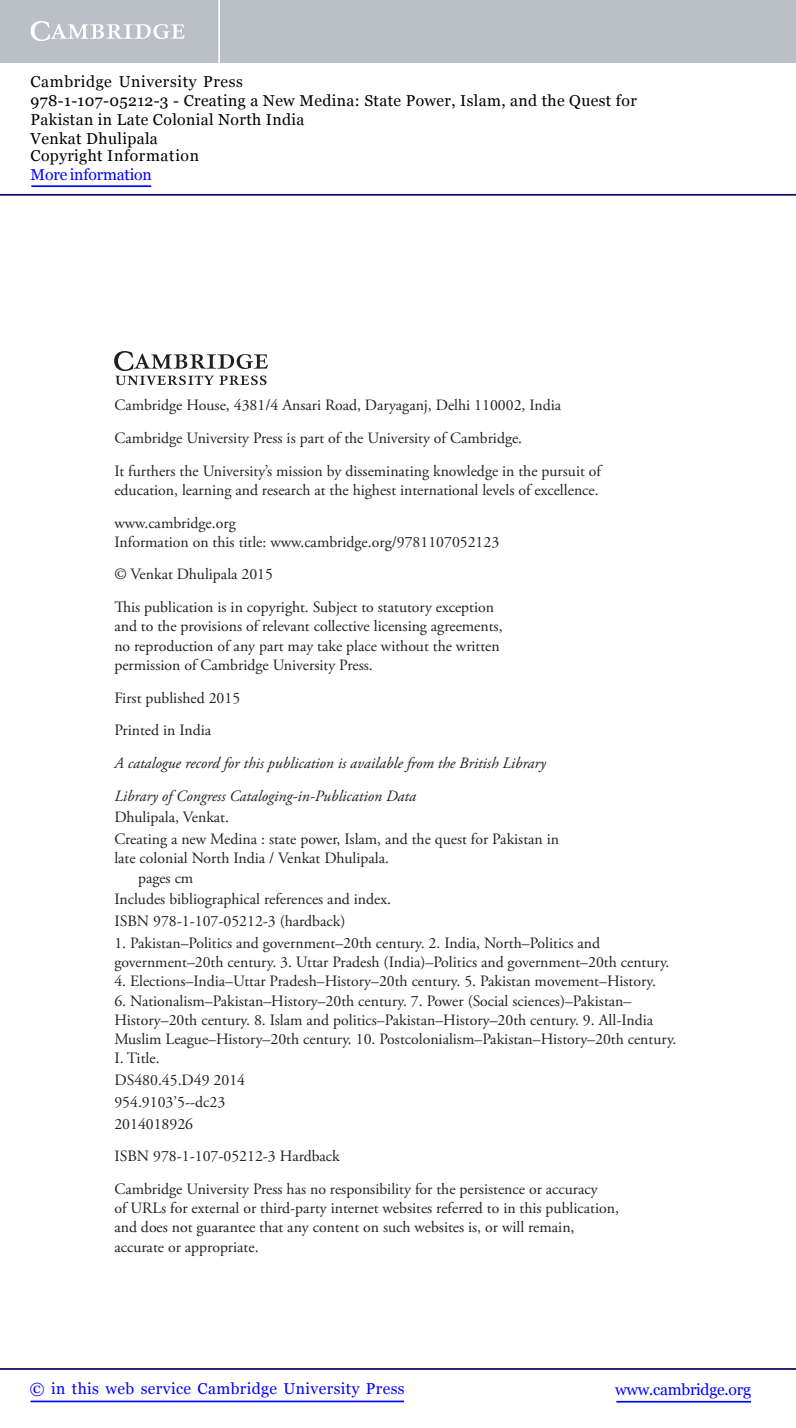
<style>
.page{position:relative;width:796px;height:1428px;background:#fff}
.page>*{position:absolute;margin:0;border:0;box-sizing:border-box;transform-origin:0 0}
.t1{font:15.75px/19.2px "Adobe Garamond Pro";color:#231f20}
.t2{font:15.75px/18.6px "Georgia";letter-spacing:.025em;color:#000}
.t3{font:italic 15.75px "Adobe Garamond Pro";color:#231f20}
.t4{font:15.75px "Georgia";letter-spacing:.025em;color:#00f}
.t5{font:15.75px "Georgia";letter-spacing:-.015em;color:#00f}
.t6{font:15.75px "Georgia";letter-spacing:-.01em;color:#00f}
</style>
<div class="page">
<svg style="left:114px;top:351px;width:154px;height:34px"></svg>
<hr style="left:616px;top:1400px;width:135px;height:2px;background:#00f">
<hr style="left:0;top:1368px;width:796px;height:1px;background:#150666">
<hr style="left:31px;top:1400px;width:373px;height:2px;background:#00f">
<div style="left:0;top:0;width:796px;height:63px;background:#bac0c6"></div>
<svg style="left:31px;top:21px;width:154px;height:20px"></svg>
<hr style="left:218px;top:0;width:2px;height:63px;background:#fff">
<hr style="left:0;top:194px;width:796px;height:2px;background:#150666">
<hr style="left:31px;top:185px;width:120px;height:2px;background:#00f">
<p class="t2" style="left:31px;top:73px;width:607px">Cambridge University Press<br>978-1-107-05212-3 - Creating a New Medina: State Power, Islam, and the Quest for Pakistan in Late Colonial North India<br>Venkat Dhulipala<br>Copyright Information</p>
<p class="t6" style="left:31px;top:165px;width:123px">More information</p>
<p class="t1" style="left:114px;top:396px;width:448px">Cambridge House, 4381/4 Ansari Road, Daryaganj, Delhi 110002, India</p>
<p class="t1" style="left:114px;top:429px;width:409px">Cambridge University Press is part of the University of Cambridge.</p>
<p class="t1" style="left:114px;top:461px;width:488px">It furthers the University’s mission by disseminating knowledge in the pursuit of education, learning and research at the highest international levels of excellence.</p>
<p class="t1" style="left:114px;top:513px;width:386px">www.cambridge.org<br>Information on this title: www.cambridge.org/9781107052123</p>
<p class="t1" style="left:114px;top:565px;width:160px">© Venkat Dhulipala 2015</p>
<p class="t1" style="left:114px;top:598px;width:390px">This publication is in copyright. Subject to statutory exception and to the provisions of relevant collective licensing agreements, no reproduction of any part may take place without the written permission of Cambridge University Press.</p>
<p class="t1" style="left:114px;top:688px;width:127px">First published 2015</p>
<p class="t1" style="left:114px;top:721px;width:98px">Printed in India</p>
<p class="t3" style="left:114px;top:753px;width:433px">A catalogue record for this publication is available from the British Library</p>
<p class="t3" style="left:114px;top:786px;width:303px">Library of Congress Cataloging-in-Publication Data</p>
<p class="t1" style="left:114px;top:808px;width:116px">Dhulipala, Venkat.</p>
<p class="t1" style="left:114px;top:830px;width:446px">Creating a new Medina : state power, Islam, and the quest for Pakistan in</p>
<p class="t1" style="left:114px;top:849px;width:276px">late colonial North India / Venkat Dhulipala.</p>
<p class="t1" style="left:138px;top:868px;width:57px">pages cm</p>
<p class="t1" style="left:114px;top:890px;width:278px">Includes bibliographical references and index.</p>
<p class="t1" style="left:114px;top:912px;width:233px">ISBN 978-1-107-05212-3 (hardback)</p>
<p class="t1" style="left:114px;top:933px;width:556px">1. Pakistan–Politics and government–20th century. 2. India, North–Politics and government–20th century. 3. Uttar Pradesh (India)–Politics and government–20th century.</p>
<p class="t1" style="left:114px;top:972px;width:543px">4. Elections–India–Uttar Pradesh–History–20th century. 5. Pakistan movement–History.</p>
<p class="t1" style="left:114px;top:991px;width:563px">6. Nationalism–Pakistan–History–20th century. 7. Power (Social sciences)–Pakistan– History–20th century. 8. Islam and politics–Pakistan–History–20th century. 9. All-India Muslim League–History–20th century. 10. Postcolonialism–Pakistan–History–20th century.<br>I. Title.</p>
<p class="t1" style="left:114px;top:1071px;width:132px">DS480.45.D49 2014</p>
<p class="t1" style="left:114px;top:1092px;width:112px">954.9103’5--dc23</p>
<p class="t1" style="left:114px;top:1114px;width:80px">2014018926</p>
<p class="t1" style="left:114px;top:1147px;width:227px">ISBN 978-1-107-05212-3 Hardback</p>
<p class="t1" style="left:114px;top:1179px;width:506px">Cambridge University Press has no responsibility for the persistence or accuracy<br>of URLs for external or third-party internet websites referred to in this publication, and does not guarantee that any content on such websites is, or will remain, accurate or appropriate.</p>
<p class="t4" style="left:30px;top:1379px;width:376px">© in this web service Cambridge University Press</p>
<p class="t5" style="left:615px;top:1379px;width:137px">www.cambridge.org</p>
</div>
